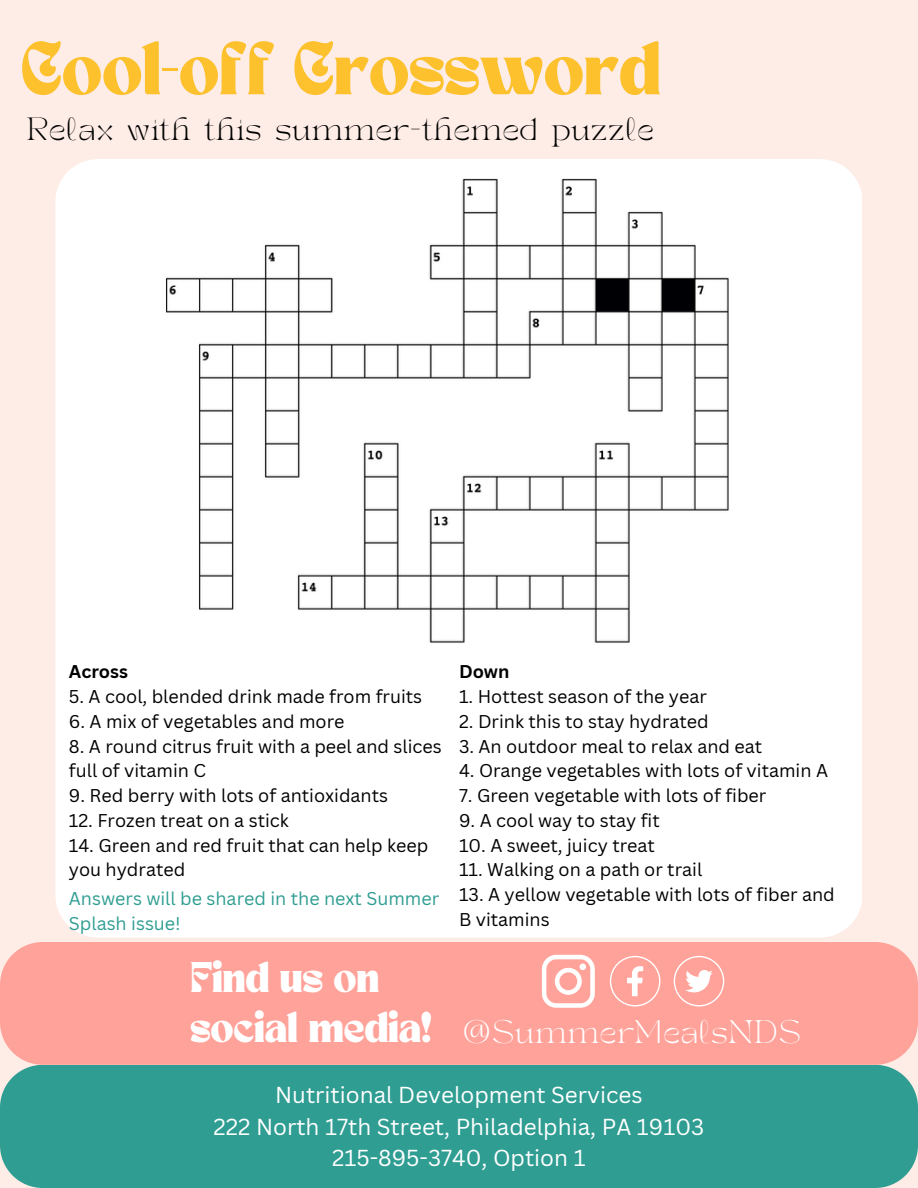
<style>
.page{position:relative;width:918px;height:1188px;background:#feede6}
.page>*{position:absolute;margin:0;border:0;box-sizing:border-box;transform-origin:0 0}
.t1{font:52.35px "TAN NIMBUS";color:#fcc12d}
.t2{font:30px/50.7px "TAN NIMBUS";color:#fff}
.t3{font:22.8px "TANTWINKLE";color:#fff}
.t4{font:22.5px "Canva Sans";color:#fff}
.t5{font:22.5px "TANTWINKLE";color:#000}
.t6{font:18px/24.8px "Canva Sans";color:#000}
.t7{font:18px/24.8px "Canva Sans";color:#2f9d92}
.t8{font:700 18px "Canva Sans";color:#000}
</style>
<div class="page">
<div style="left:0;top:1065px;width:918px;height:123px;background:#2f9d92"></div>
<div style="left:0;top:942px;width:918px;height:123px;background:#ffa299"></div>
<div style="left:55px;top:159px;width:807px;height:779px;background:#fff"></div>
<img style="left:134px;top:179px;width:611px;height:470px">
<svg style="left:538px;top:952px;width:58px;height:58px;background:#ffc1bb"></svg>
<svg style="left:610px;top:956px;width:50px;height:51px;background:#ffb2ab"></svg>
<svg style="left:674px;top:956px;width:50px;height:51px;background:#ffb7b0"></svg>
<p class="t1" style="left:21px;top:39px;width:641px">Cool-off Crossword</p>
<p class="t5" style="left:26px;top:117px;width:629px">Relax with this summer-themed puzzle</p>
<p class="t8" style="left:69px;top:659px;width:61px">Across</p>
<p class="t6" style="left:69px;top:684px;width:355px">5. A cool, blended drink made from fruits</p>
<p class="t6" style="left:69px;top:708px;width:277px">6. A mix of vegetables and more</p>
<p class="t6" style="left:69px;top:733px;width:374px">8. A round citrus fruit with a peel and slices full of vitamin C</p>
<p class="t6" style="left:69px;top:783px;width:321px">9. Red berry with lots of antioxidants</p>
<p class="t6" style="left:69px;top:807px;width:221px">12. Frozen treat on a stick</p>
<p class="t6" style="left:69px;top:832px;width:361px">14. Green and red fruit that can help keep you hydrated</p>
<p class="t7" style="left:69px;top:886px;width:372px">Answers will be shared in the next Summer<br>Splash issue!</p>
<p class="t2" style="left:190px;top:955px;width:243px">Find us on social media!</p>
<p class="t8" style="left:459px;top:659px;width:52px">Down</p>
<p class="t6" style="left:459px;top:684px;width:250px">1. Hottest season of the year</p>
<p class="t6" style="left:459px;top:708px;width:251px">2. Drink this to stay hydrated</p>
<p class="t6" style="left:459px;top:733px;width:305px">3. An outdoor meal to relax and eat</p>
<p class="t6" style="left:459px;top:758px;width:371px">4. Orange vegetables with lots of vitamin A</p>
<p class="t6" style="left:459px;top:783px;width:309px">7. Green vegetable with lots of fiber</p>
<p class="t6" style="left:459px;top:807px;width:202px">9. A cool way to stay fit</p>
<p class="t6" style="left:459px;top:832px;width:197px">10. A sweet, juicy treat</p>
<p class="t6" style="left:459px;top:857px;width:245px">11. Walking on a path or trail</p>
<p class="t6" style="left:459px;top:882px;width:377px">13. A yellow vegetable with lots of fiber and<br>B vitamins</p>
<p class="t3" style="left:462px;top:1020px;width:341px">@SummerMealsNDS</p>
<p class="t4" style="left:275px;top:1079px;width:369px">Nutritional Development Services</p>
<p class="t4" style="left:214px;top:1111px;width:492px">222 North 17th Street, Philadelphia, PA 19103</p>
<p class="t4" style="left:332px;top:1142px;width:255px">215-895-3740, Option 1</p>
</div>
